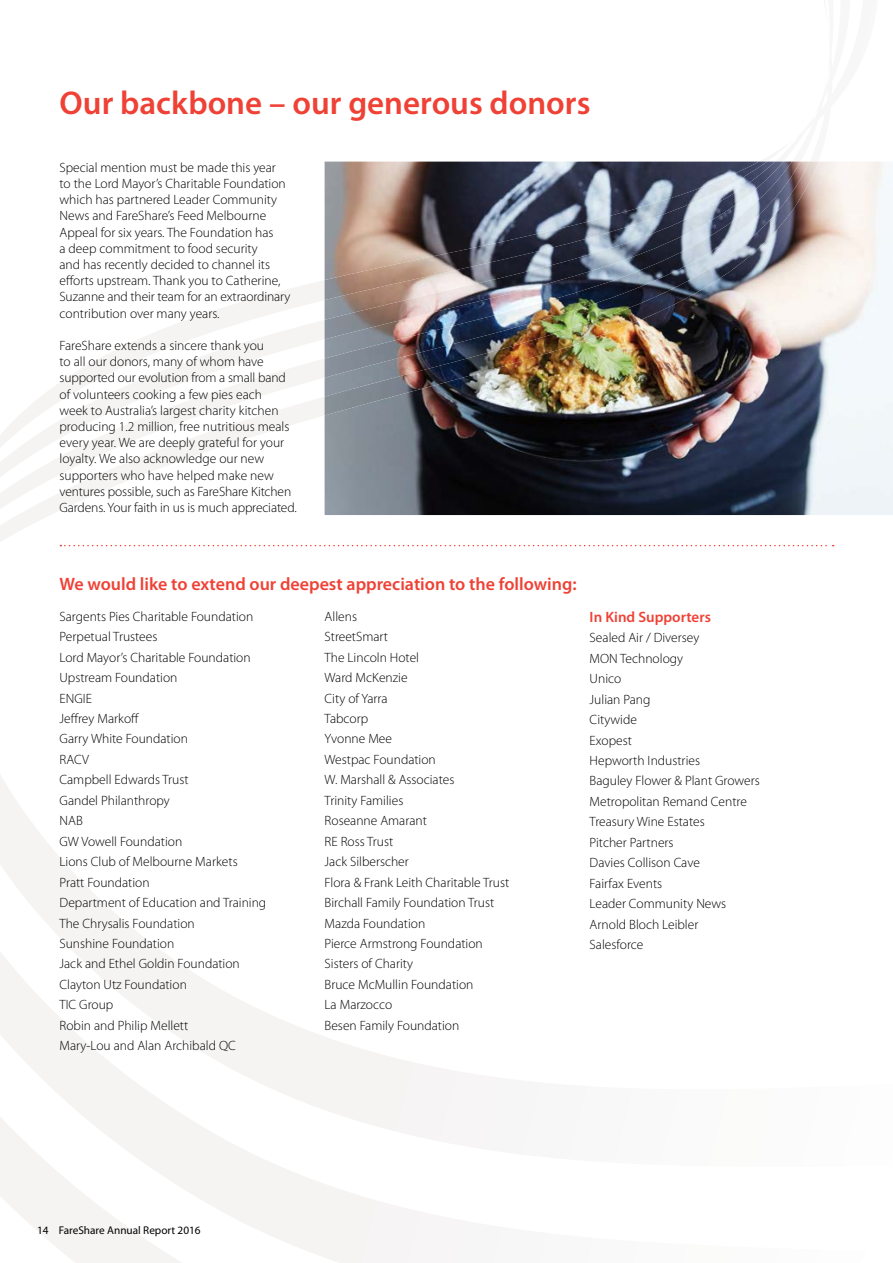
<style>
.page{position:relative;width:893px;height:1263px;background:#fff}
.page>*{position:absolute;margin:0;border:0;box-sizing:border-box;transform-origin:0 0}
.t1{font:600 33px "Myriad Pro";color:#ef4135}
.t2{font:600 18px "Myriad Pro";color:#ef4135}
.t3{font:600 15px "Myriad Pro";color:#ef4135}
.t4{font:300 13.5px/20.4px "Myriad Pro";color:#000}
.t5{font:11.25px "Myriad Pro";color:#000}
</style>
<div class="page">
<svg style="left:850px;top:162px;width:28px;height:286px"></svg>
<svg style="left:0;top:775px;width:161px;height:176px"></svg>
<svg style="left:0;top:951px;width:458px;height:312px"></svg>
<svg style="left:0;top:1116px;width:183px;height:147px"></svg>
<img style="left:0;top:161px;width:832px;height:380px">
<img style="left:769px;top:162px;width:49px;height:76px">
<img style="left:670px;top:220px;width:100px;height:87px">
<img style="left:571px;top:290px;width:100px;height:56px">
<img style="left:423px;top:343px;width:99px;height:45px">
<img style="left:522px;top:328px;width:50px;height:33px">
<img style="left:325px;top:370px;width:98px;height:45px">
<svg style="left:60px;top:545px;width:774px;height:1px"></svg>
<h1 class="t1" style="left:60px;top:85px;width:532px">Our backbone – our generous donors</h1>
<p class="t4" style="left:60px;top:159px;width:232px;line-height:16.2px">Special mention must be made this year to the Lord Mayor’s Charitable Foundation which has partnered Leader Community News and FareShare’s Feed Melbourne Appeal for six years. The Foundation has<br>a deep commitment to food security<br>and has recently decided to channel its efforts upstream. Thank you to Catherine, Suzanne and their team for an extraordinary contribution over many years.</p>
<p class="t4" style="left:60px;top:338px;width:239px;line-height:16.2px">FareShare extends a sincere thank you<br>to all our donors, many of whom have supported our evolution from a small band of volunteers cooking a few pies each<br>week to Australia’s largest charity kitchen producing 1.2 million, free nutritious meals every year. We are deeply grateful for your loyalty. We also acknowledge our new supporters who have helped make new ventures possible, such as FareShare Kitchen Gardens. Your faith in us is much appreciated.</p>
<h2 class="t2" style="left:60px;top:574px;width:519px">We would like to extend our deepest appreciation to the following:</h2>
<p class="t4" style="left:60px;top:606px;width:208px">Sargents Pies Charitable Foundation<br>Perpetual Trustees<br>Lord Mayor’s Charitable Foundation<br>Upstream Foundation<br>ENGIE<br>Jeffrey Markoff<br>Garry White Foundation<br>RACV<br>Campbell Edwards Trust<br>Gandel Philanthropy<br>NAB<br>GW Vowell Foundation<br>Lions Club of Melbourne Markets<br>Pratt Foundation<br>Department of Education and Training<br>The Chrysalis Foundation<br>Sunshine Foundation<br>Jack and Ethel Goldin Foundation<br>Clayton Utz Foundation<br>TIC Group<br>Robin and Philip Mellett<br>Mary-Lou and Alan Archibald QC</p>
<p class="t4" style="left:325px;top:606px;width:186px">Allens<br>StreetSmart<br>The Lincoln Hotel<br>Ward McKenzie<br>City of Yarra<br>Tabcorp<br>Yvonne Mee<br>Westpac Foundation<br>W. Marshall &amp; Associates<br>Trinity Families<br>Roseanne Amarant<br>RE Ross Trust<br>Jack Silberscher<br>Flora &amp; Frank Leith Charitable Trust<br>Birchall Family Foundation Trust<br>Mazda Foundation<br>Pierce Armstrong Foundation<br>Sisters of Charity<br>Bruce McMullin Foundation<br>La Marzocco<br>Besen Family Foundation</p>
<p class="t3" style="left:590px;top:608px;width:123px">In Kind Supporters</p>
<p class="t4" style="left:590px;top:628px;width:172px">Sealed Air / Diversey<br>MON Technology<br>Unico<br>Julian Pang<br>Citywide<br>Exopest<br>Hepworth Industries<br>Baguley Flower &amp; Plant Growers<br>Metropolitan Remand Centre<br>Treasury Wine Estates<br>Pitcher Partners<br>Davies Collison Cave<br>Fairfax Events<br>Leader Community News<br>Arnold Bloch Leibler<br>Salesforce</p>
<p class="t5" style="left:37px;top:1224px;width:165px">14 FareShare Annual Report 2016</p>
</div>
